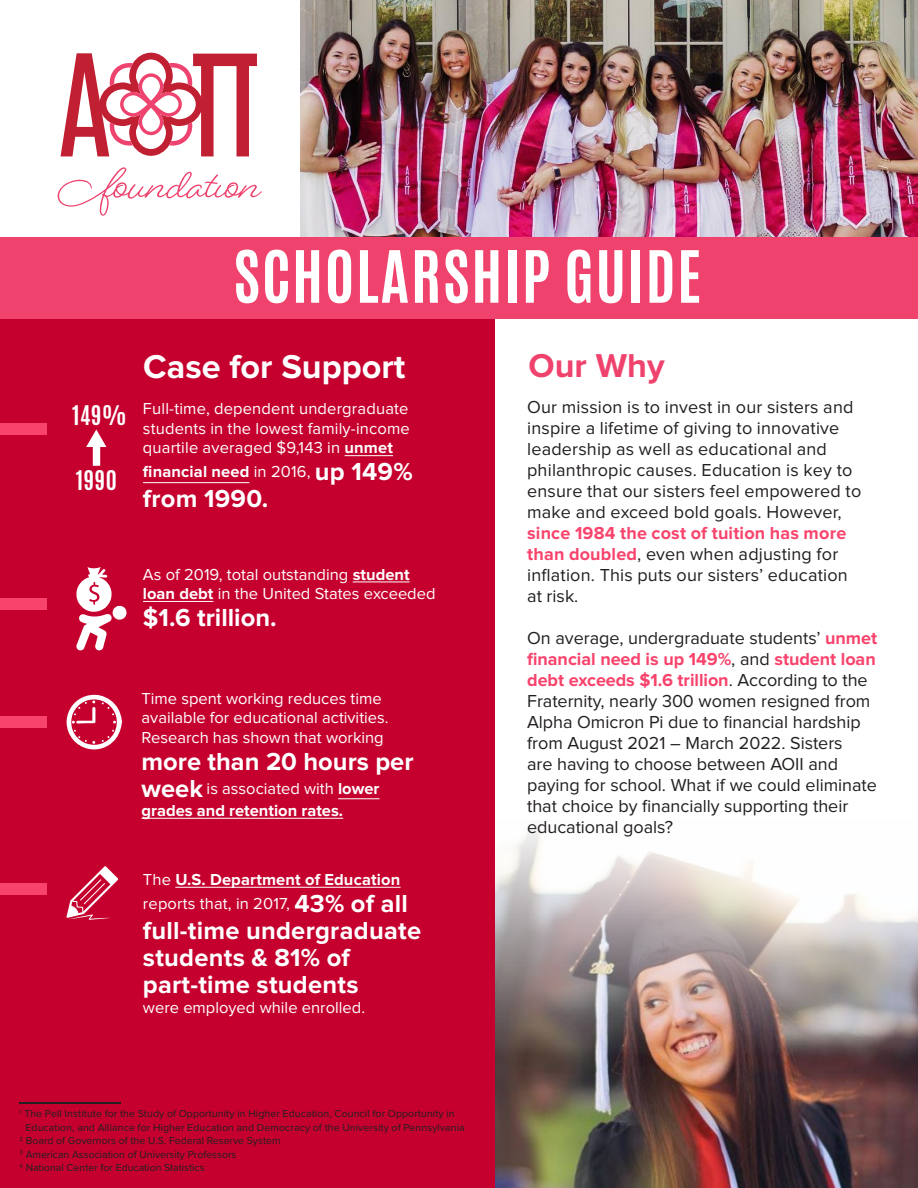
<style>
.page{position:relative;width:918px;height:1188px;background:#fff}
.page>*{position:absolute;margin:0;border:0;box-sizing:border-box;transform-origin:0 0}
.t1{font:700 61.2px "Antonio";letter-spacing:.025em;color:#fff}
.t2{font:700 34.2px "Proxima Nova";color:#fff}
.t3{font:700 34.2px "Proxima Nova";color:#ef426d}
.t4{font:700 25.5px/27px "Proxima Nova";letter-spacing:.01em;color:#fff}
.t5{font:700 22.65px "Antonio";letter-spacing:.025em;color:#fff}
.t6{font:18px/21px "Proxima Nova";color:#231f20}
.t7{font:16.5px/19.5px "Proxima Nova";color:#fff}
.t8{font:700 16.5px/24px "Proxima Nova";letter-spacing:.01em;color:#fff}
.t9{font:10.5px "Proxima Nova";letter-spacing:.01em;color:#231f20}
.s1{font-weight:700}
.s2{font-weight:400}
.s3{font-size:25.5px}
.s4{font-weight:700;color:#f8436c}
</style>
<div class="page">
<img style="left:495px;top:1057px;width:423px;height:131px">
<img style="left:495px;top:827px;width:423px;height:230px">
<div style="left:0;top:311px;width:495px;height:877px;background:#c5002e"></div>
<img style="left:301px;top:0;width:617px;height:237px">
<div style="left:0;top:237px;width:918px;height:82px;background:#ef426d"></div>
<svg style="left:61px;top:53px;width:196px;height:103px"></svg>
<svg style="left:58px;top:167px;width:204px;height:49px"></svg>
<svg style="left:86px;top:429px;width:20px;height:37px"></svg>
<svg style="left:76px;top:567px;width:50px;height:83px"></svg>
<svg style="left:67px;top:695px;width:55px;height:55px"></svg>
<svg style="left:66px;top:866px;width:52px;height:54px"></svg>
<hr style="left:345px;top:455px;width:48px;height:1px;background:#fff">
<hr style="left:143px;top:482px;width:107px;height:1px;background:#fff">
<hr style="left:353px;top:582px;width:57px;height:1px;background:#fff">
<hr style="left:143px;top:601px;width:70px;height:1px;background:#fff">
<hr style="left:175px;top:887px;width:226px;height:1px;background:#fff">
<div style="left:0;top:423px;width:46px;height:12px;background:#f8436c"></div>
<div style="left:0;top:598px;width:46px;height:12px;background:#f8436c"></div>
<div style="left:0;top:716px;width:46px;height:12px;background:#f8436c"></div>
<div style="left:0;top:883px;width:46px;height:12px;background:#f8436c"></div>
<hr style="left:19px;top:1102px;width:101px;height:2px;background:#231f20">
<hr style="left:338px;top:799px;width:42px;height:1px;background:#fff">
<hr style="left:142px;top:818px;width:201px;height:1px;background:#fff">
<h1 class="t1" style="left:233px;top:230px;width:470px">SCHOLARSHIP GUIDE</h1>
<p class="t5" style="left:72px;top:398px;width:56px">149%</p>
<p class="t5" style="left:76px;top:463px;width:43px">1990</p>
<h2 class="t2" style="left:143px;top:347px;width:264px">Case for Support</h2>
<p class="t7" style="left:143px;top:400px;width:268px;text-align:justify">Full-time, dependent undergraduate students in the lowest family-income quartile averaged $9,143 in <span class="s1">unmet</span></p>
<p class="t8" style="left:143px;top:460px;width:271px">financial need <span class="s2">in 2016,</span> <span class="s3">up 149%</span></p>
<h3 class="t4" style="left:143px;top:486px;width:127px">from 1990.</h3>
<p class="t7" style="left:143px;top:565px;width:294px">As of 2019, total outstanding <span class="s1">student loan debt</span> in the United States exceeded</p>
<h3 class="t4" style="left:143px;top:605px;width:135px">$1.6 trillion.</h3>
<p class="t7" style="left:142px;top:689px;width:249px">Time spent working reduces time available for educational activities.<br>Research has shown that working</p>
<h3 class="t4" style="left:142px;top:748px;width:274px">more than 20 hours per</h3>
<p class="t8" style="left:142px;top:777px;width:239px;line-height:22.5px"><span class="s3">week</span> <span class="s2">is associated with</span> lower grades and retention rates.</p>
<p class="t8" style="left:143px;top:868px;width:267px"><span class="s2">The</span> U.S. Department of Education <span class="s2">reports that, in 2017,</span> <span class="s3">43% of all</span></p>
<h3 class="t4" style="left:143px;top:918px;width:280px">full-time undergraduate students &amp; 81% of part-time students</h3>
<p class="t7" style="left:143px;top:998px;width:224px">were employed while enrolled.</p>
<p class="t9" style="left:20px;top:1109px;width:437px"><sup>1</sup> The Pell Institute for the Study of Opportunity in Higher Education, Council for Opportunity in</p>
<p class="t9" style="left:26px;top:1122px;width:441px">Education, and Alliance for Higher Education and Democracy of the University of Pennsylvania</p>
<p class="t9" style="left:20px;top:1136px;width:262px"><sup>2</sup> Board of Governors of the U.S. Federal Reserve System</p>
<p class="t9" style="left:20px;top:1149px;width:218px"><sup>3</sup> American Association of University Professors</p>
<p class="t9" style="left:20px;top:1163px;width:187px"><sup>4</sup> National Center for Education Statistics</p>
<h2 class="t3" style="left:529px;top:346px;width:138px">Our Why</h2>
<p class="t6" style="left:527px;top:397px;width:336px">Our mission is to invest in our sisters and inspire a lifetime of giving to innovative leadership as well as educational and philanthropic causes. Education is key to ensure that our sisters feel empowered to make and exceed bold goals. However,</p>
<p class="t6" style="left:527px;top:523px;width:322px"><span class="s4">since 1984 the cost of tuition has more than doubled</span>, even when adjusting for inflation. This puts our sisters’ education at risk.</p>
<p class="t6" style="left:527px;top:628px;width:351px">On average, undergraduate students’ <span class="s4">unmet financial need is up 149%</span>, and <span class="s4">student loan debt exceeds $1.6 trillion</span>. According to the Fraternity, nearly 300 women resigned from Alpha Omicron Pi due to financial hardship from August 2021 – March 2022. Sisters<br>are having to choose between AOII and paying for school. What if we could eliminate that choice by financially supporting their educational goals?</p>
</div>
